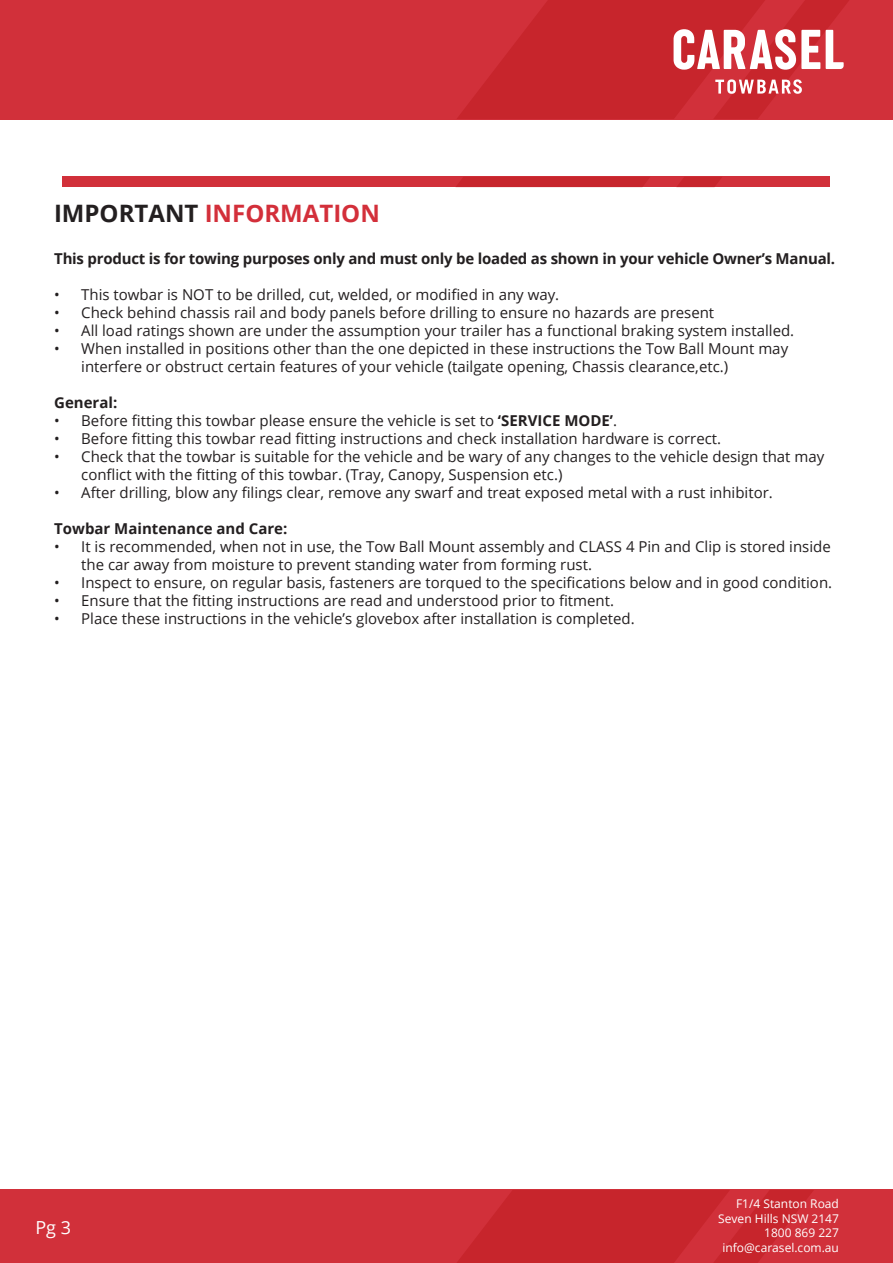
<style>
.page{position:relative;width:893px;height:1263px;background:#fff}
.page>*{position:absolute;margin:0;border:0;box-sizing:border-box;transform-origin:0 0}
.t1{font:700 24px "Open Sans";color:#d32f3a}
.t2{font:18px "Open Sans";color:#fff}
.t3{font:15px/18px "Open Sans";color:#231f20}
.t4{font:700 15px "Open Sans";letter-spacing:-.015em;color:#231f20}
.t5{font:12px/14.4px "Open Sans";color:#fff;text-align:right}
.s1{color:#231f20}
.s2{font-weight:700}
</style>
<div class="page">
<div style="left:0;top:0;width:893px;height:119px;background:#d1303a"></div>
<div style="left:0;top:1190px;width:893px;height:73px;background:#d1303a"></div>
<svg style="left:457px;top:1190px;width:356px;height:73px"></svg>
<svg style="left:457px;top:0;width:392px;height:119px"></svg>
<div style="left:63px;top:177px;width:767px;height:10px;background:#d1303a"></div>
<div style="left:456px;top:177px;width:194px;height:10px;background:#c7252c"></div>
<svg style="left:677px;top:177px;width:45px;height:10px"></svg>
<p class="t1" style="left:54px;top:196px;width:327px"><span class="s1">IMPORTANT</span> INFORMATION</p>
<p class="t4" style="left:54px;top:248px;width:782px">This product is for towing purposes only and must only be loaded as shown in your vehicle Owner’s Manual.</p>
<p class="t3" style="left:54px;top:285px;width:507px">• This towbar is NOT to be drilled, cut, welded, or modified in any way.</p>
<p class="t3" style="left:54px;top:303px;width:662px">• Check behind chassis rail and body panels before drilling to ensure no hazards are present</p>
<p class="t3" style="left:54px;top:321px;width:742px">• All load ratings shown are under the assumption your trailer has a functional braking system installed.</p>
<p class="t3" style="left:81px;top:339px;width:708px;text-indent:-27px">• When installed in positions other than the one depicted in these instructions the Tow Ball Mount may interfere or obstruct certain features of your vehicle (tailgate opening, Chassis clearance,etc.)</p>
<p class="t4" style="left:54px;top:392px;width:65px">General:</p>
<p class="t3" style="left:54px;top:411px;width:564px">• Before fitting this towbar please ensure the vehicle is set to <span class="s2">‘SERVICE MODE’</span>.</p>
<p class="t3" style="left:54px;top:429px;width:668px">• Before fitting this towbar read fitting instructions and check installation hardware is correct.</p>
<p class="t3" style="left:81px;top:447px;width:744px;text-indent:-27px">• Check that the towbar is suitable for the vehicle and be wary of any changes to the vehicle design that may conflict with the fitting of this towbar. (Tray, Canopy, Suspension etc.)</p>
<p class="t3" style="left:54px;top:483px;width:720px">• After drilling, blow any filings clear, remove any swarf and treat exposed metal with a rust inhibitor.</p>
<p class="t4" style="left:54px;top:518px;width:235px">Towbar Maintenance and Care:</p>
<p class="t3" style="left:81px;top:537px;width:751px;text-indent:-27px">• It is recommended, when not in use, the Tow Ball Mount assembly and CLASS 4 Pin and Clip is stored inside the car away from moisture to prevent standing water from forming rust.</p>
<p class="t3" style="left:54px;top:573px;width:779px">• Inspect to ensure, on regular basis, fasteners are torqued to the specifications below and in good condition.</p>
<p class="t3" style="left:54px;top:591px;width:561px">• Ensure that the fitting instructions are read and understood prior to fitment.</p>
<p class="t3" style="left:54px;top:609px;width:582px">• Place these instructions in the vehicle’s glovebox after installation is completed.</p>
<p class="t2" style="left:35px;top:1215px;width:37px">Pg 3</p>
<p class="t5" style="left:718px;top:1196px;width:122px">F1/4 Stanton Road<br>Seven Hills NSW 2147<br>1800 869 227 info@carasel.com.au</p>
</div>
